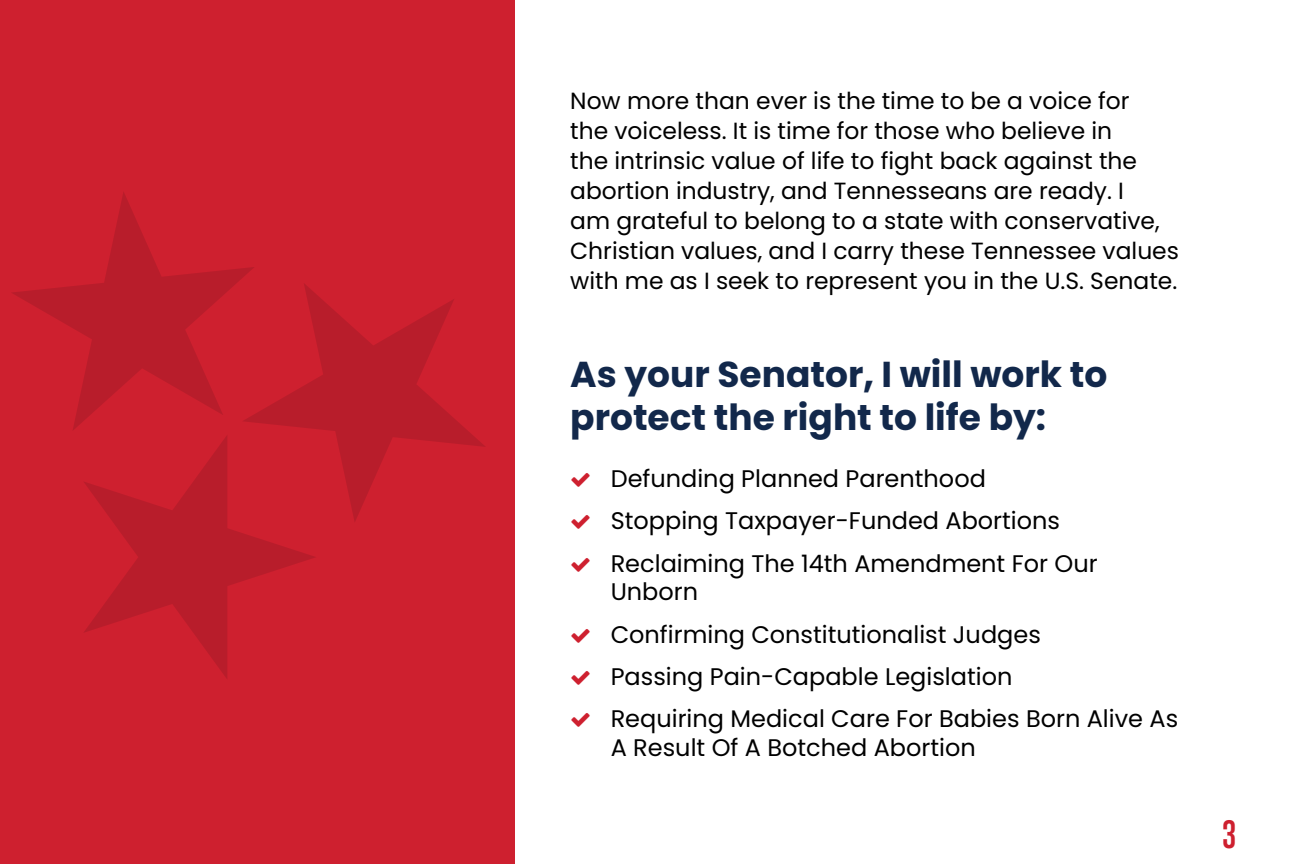
<style>
.page{position:relative;width:1296px;height:864px;background:#fff}
.page>*{position:absolute;margin:0;border:0;box-sizing:border-box;transform-origin:0 0}
.t1{font:700 36px/43.2px "Poppins";color:#12284b}
.t2{font:700 36px "Trump Gothic Pro";color:#ce202f}
.t3{font:24px/42.3px "Poppins";color:#000}
.t4{font:23.4px/30px "Poppins";color:#000}
</style>
<div class="page">
<div style="left:0;top:0;width:514px;height:864px;background:#ce202f"></div>
<svg style="left:84px;top:436px;width:231px;height:243px"></svg>
<svg style="left:12px;top:192px;width:242px;height:238px"></svg>
<svg style="left:242px;top:283px;width:243px;height:240px"></svg>
<p class="t4" style="left:570px;top:85px;width:610px">Now more than ever is the time to be a voice for<br>the voiceless. It is time for those who believe in<br>the intrinsic value of life to fight back against the abortion industry, and Tennesseans are ready. I<br>am grateful to belong to a state with conservative, Christian values, and I carry these Tennessee values with me as I seek to represent you in the U.S. Senate.</p>
<h1 class="t1" style="left:570px;top:353px;width:539px">As your Senator, I will work to protect the right to life by:</h1>
<p class="t3" style="left:611px;top:458px;width:489px">Defunding Planned Parenthood<br>Stopping Taxpayer-Funded Abortions<br>Reclaiming The 14th Amendment For Our</p>
<p class="t3" style="left:611px;top:571px;width:569px">Unborn<br>Confirming Constitutionalist Judges<br>Passing Pain-Capable Legislation<br>Requiring Medical Care For Babies Born Alive As</p>
<p class="t3" style="left:611px;top:727px;width:367px">A Result Of A Botched Abortion</p>
<h1 class="t2" style="left:1223px;top:812px;width:15px">3</h1>
</div>
